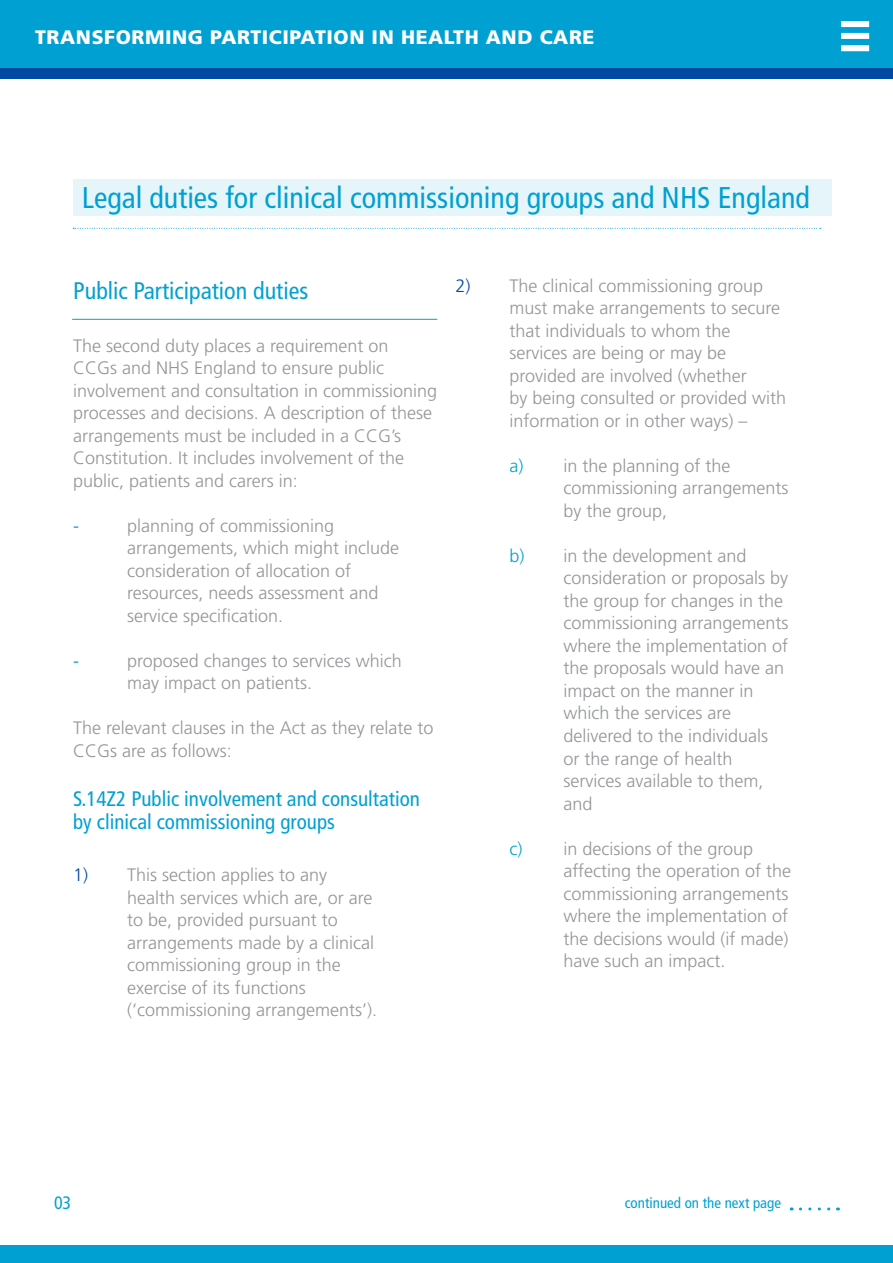
<style>
.page{position:relative;width:893px;height:1263px;background:#fff}
.page>*{position:absolute;margin:0;border:0;box-sizing:border-box;transform-origin:0 0}
.t1{font:condensed 30px "Frutiger";color:#00a1d2}
.t2{font:condensed 24px "Frutiger";color:#00a1d2}
.t3{font:condensed 21px/22.5px "Frutiger";color:#00a1d2}
.t4{font:900 19.5px "Frutiger";letter-spacing:.03em;color:#fff}
.t5{font:300 18px/22.5px "Frutiger";color:#939598}
.t6{font:300 18px "Frutiger";color:#00a1d2}
.t7{font:condensed 18px "Frutiger";color:#00a1d2}
.t8{font:condensed 15px "Frutiger";color:#00a1d2}
.s1{color:#004aa2}
.s2{color:#00a1d2}
</style>
<div class="page">
<div style="left:0;top:0;width:893px;height:68px;background:#00a1d2"></div>
<div style="left:0;top:1245px;width:893px;height:18px;background:#00a1d2"></div>
<div style="left:0;top:68px;width:893px;height:11px;background:#004aa2"></div>
<hr style="left:72px;top:319px;width:365px;height:1px;background:#00a1d2">
<div style="left:841px;top:45px;width:28px;height:6px;background:#fff"></div>
<div style="left:841px;top:33px;width:28px;height:6px;background:#fff"></div>
<div style="left:841px;top:21px;width:28px;height:6px;background:#fff"></div>
<svg style="left:800px;top:1207px;width:38px;height:3px"></svg>
<div style="left:73px;top:179px;width:758px;height:36px;background:#e6f5fa"></div>
<svg style="left:73px;top:228px;width:748px;height:1px"></svg>
<p class="t4" style="left:35px;top:26px;width:561px">TRANSFORMING PARTICIPATION IN HEALTH AND CARE</p>
<h1 class="t1" style="left:82px;top:180px;width:730px">Legal duties for clinical commissioning groups and NHS England</h1>
<h2 class="t2" style="left:73px;top:277px;width:237px">Public Participation duties</h2>
<p class="t5" style="left:73px;top:334px;width:366px">The second duty places a requirement on<br>CCGs and NHS England to ensure public involvement and consultation in commissioning processes and decisions. A description of these arrangements must be included in a CCG’s Constitution. It includes involvement of the public, patients and carers in:</p>
<p class="t6" style="left:73px;top:515px;width:7px">-</p>
<p class="t5" style="left:127px;top:514px;width:274px">planning of commissioning arrangements, which might include consideration of allocation of resources, needs assessment and service specification.</p>
<p class="t6" style="left:73px;top:650px;width:7px">-</p>
<p class="t5" style="left:127px;top:649px;width:276px">proposed changes to services which may impact on patients.</p>
<p class="t5" style="left:73px;top:717px;width:362px">The relevant clauses in the Act as they relate to<br>CCGs are as follows:</p>
<p class="t3" style="left:73px;top:788px;width:348px">S.14Z2 Public involvement and consultation by clinical commissioning groups</p>
<p class="t5" style="left:127px;top:864px;width:252px;text-indent:-54px"><span class="s1">1)</span> This section applies to any health services which are, or are to be, provided pursuant to arrangements made by a clinical commissioning group in the exercise of its functions (‘commissioning arrangements’).</p>
<p class="t5" style="left:509px;top:274px;width:278px;text-indent:-54px"><span class="s1">2)</span> The clinical commissioning group must make arrangements to secure that individuals to whom the services are being or may be provided are involved (whether<br>by being consulted or provided with information or in other ways) –</p>
<p class="t5" style="left:563px;top:454px;width:227px;text-indent:-54px"><span class="s2">a)</span> in the planning of the commissioning arrangements by the group,</p>
<p class="t5" style="left:563px;top:544px;width:227px;text-indent:-54px"><span class="s2">b)</span> in the development and consideration or proposals by the group for changes in the commissioning arrangements where the implementation of the proposals would have an impact on the manner in which the services are delivered to the individuals or the range of health services available to them, and</p>
<p class="t5" style="left:563px;top:837px;width:229px;text-indent:-54px"><span class="s2">c)</span> in decisions of the group affecting the operation of the commissioning arrangements where the implementation of the decisions would (if made) have such an impact.</p>
<p class="t7" style="left:54px;top:1192px;width:19px">03</p>
<p class="t8" style="left:625px;top:1194px;width:158px">continued on the next page</p>
</div>
